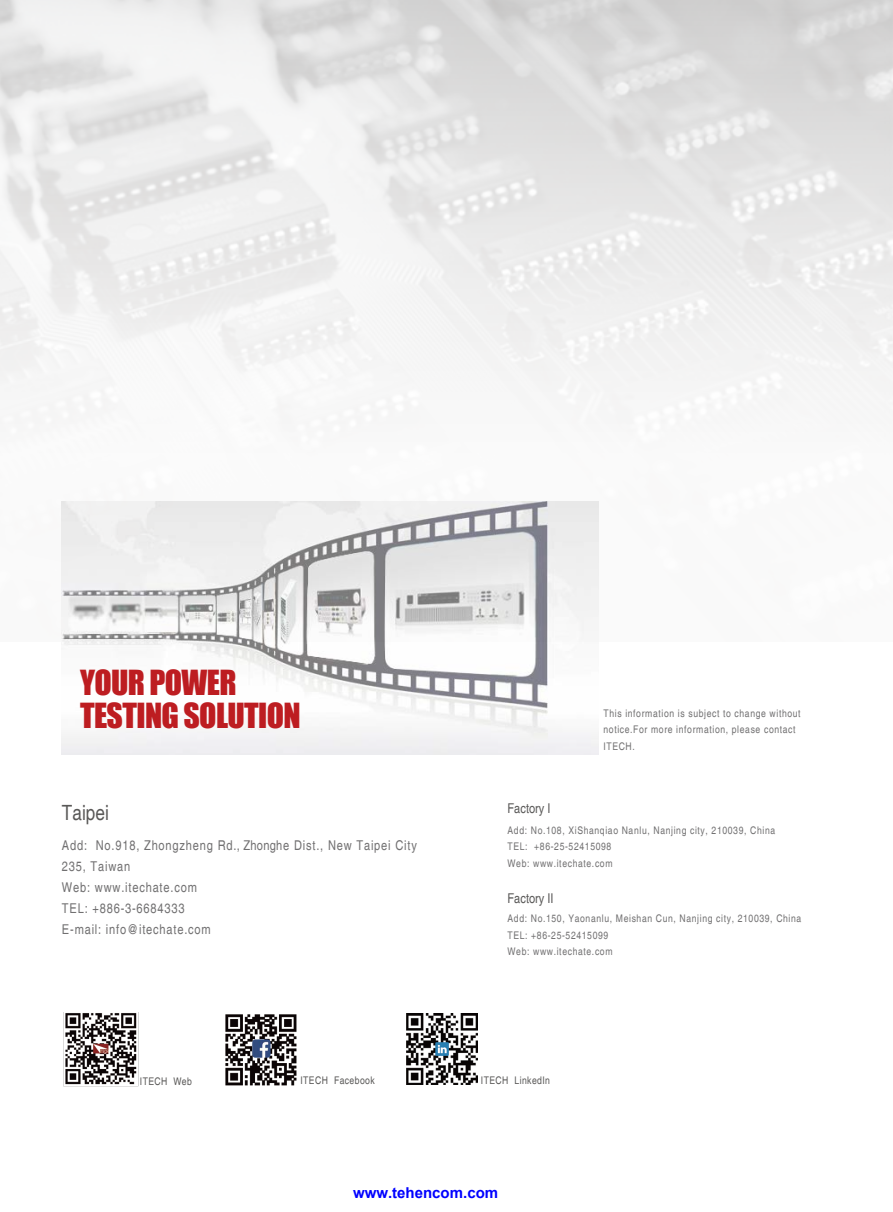
<style>
.page{position:relative;width:893px;height:1212px;background:#fff}
.page>*{position:absolute;margin:0;border:0;box-sizing:border-box;transform-origin:0 0}
.t1{font:31.8px/33.6px "Impact";letter-spacing:-.02em;color:#bd1d21}
.t2{font:condensed 21px "Helvetica";color:#595857}
.t3{font:700 15px "Arial";color:#00f}
.t4{font:condensed 13.5px/21px "Helvetica";letter-spacing:.06em;color:#717071}
.t5{font:condensed 13.5px "Helvetica";color:#595857}
.t6{font:condensed 10.5px/16.5px "Helvetica";letter-spacing:.06em;color:#717071}
.t7{font:condensed 10.5px "Helvetica";letter-spacing:.04em;color:#595857}
</style>
<div class="page">
<img style="left:62px;top:501px;width:536px;height:253px">
<img style="left:225px;top:1014px;width:72px;height:72px">
<img style="left:252px;top:1039px;width:18px;height:19px">
<img style="left:63px;top:1012px;width:76px;height:75px">
<img style="left:407px;top:1013px;width:70px;height:71px">
<p class="t1" style="left:80px;top:664px;width:222px">YOUR POWER<br>TESTING SOLUTION</p>
<p class="t2" style="left:62px;top:800px;width:48px">Taipei</p>
<p class="t4" style="left:62px;top:835px;width:356px">Add: No.918, Zhongzheng Rd., Zhonghe Dist., New Taipei City<br>235, Taiwan<br>Web: www.itechate.com<br>TEL: +886-3-6684333<br>E-mail: info@itechate.com</p>
<p class="t7" style="left:140px;top:1075px;width:54px">ITECH Web</p>
<p class="t7" style="left:300px;top:1074px;width:76px">ITECH Facebook</p>
<p class="t5" style="left:507px;top:800px;width:45px">Factory I</p>
<p class="t6" style="left:603px;top:705px;width:199px">This information is subject to change without notice.For more information, please contact<br>ITECH.</p>
<p class="t6" style="left:507px;top:822px;width:269px">Add: No.108, XiShanqiao Nanlu, Nanjing city, 210039, China<br>TEL: +86-25-52415098<br>Web: www.itechate.com</p>
<p class="t5" style="left:507px;top:890px;width:48px">Factory II</p>
<p class="t6" style="left:507px;top:910px;width:295px">Add: No.150, Yaonanlu, Meishan Cun, Nanjing city, 210039, China<br>TEL: +86-25-52415099<br>Web: www.itechate.com</p>
<p class="t7" style="left:481px;top:1074px;width:71px">ITECH LinkedIn</p>
<h3 class="t3" style="left:353px;top:1183px;width:147px">www.tehencom.com</h3>
</div>
